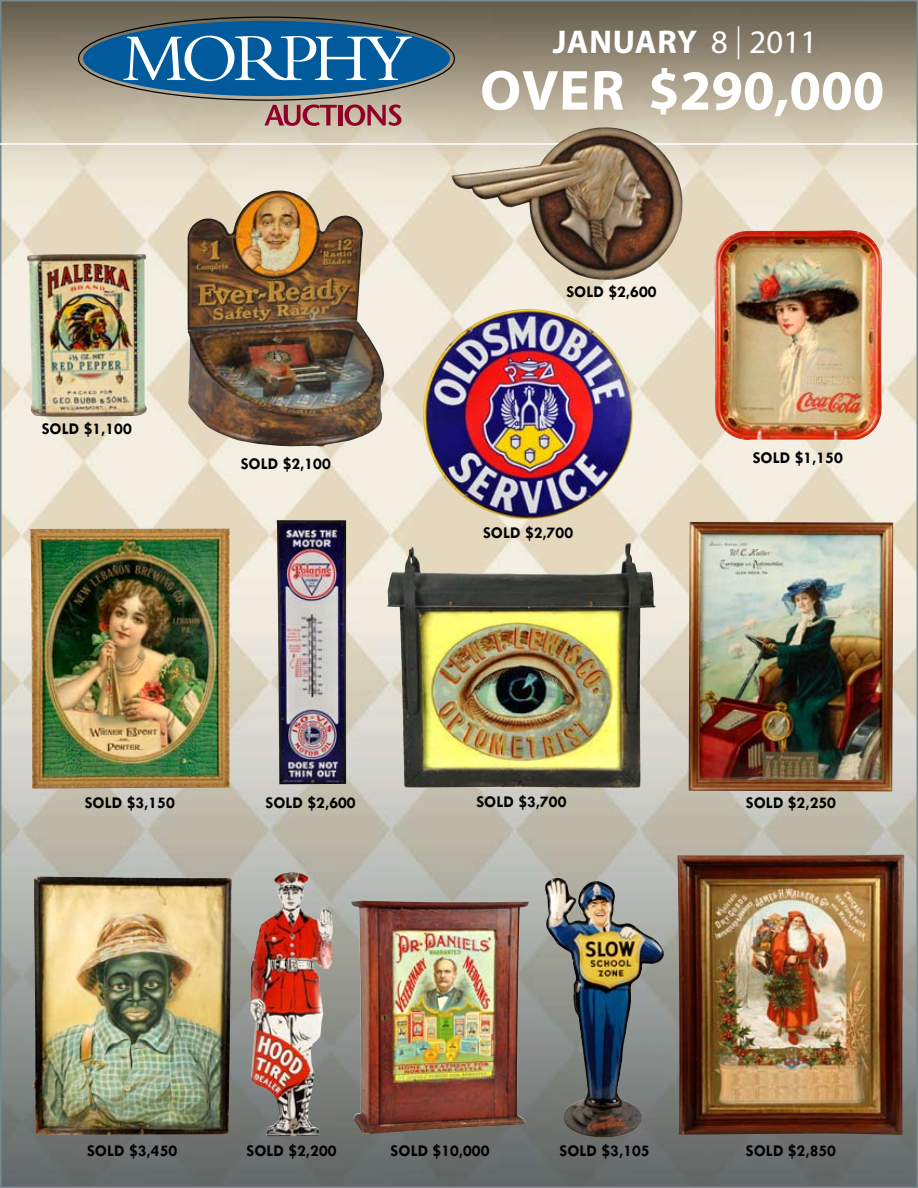
<style>
.page{position:relative;width:918px;height:1188px;background:#fff}
.page>*{position:absolute;margin:0;border:0;box-sizing:border-box;transform-origin:0 0}
.t1{font:700 57px "Myriad Pro";color:#fff}
.t2{font:700 33px "Myriad Pro";color:#fff}
.t3{font:700 16.5px "Tw Cen";color:#000}
.s1{font-weight:400}
.s2{font-weight:300}
</style>
<div class="page">
<img style="left:3px;top:3px;width:912px;height:1182px">
<div style="left:83px;top:21px;width:367px;height:75px;background:#005a9c;border-radius:50%"></div>
<svg style="left:124px;top:36px;width:288px;height:45px"></svg>
<svg style="left:264px;top:104px;width:73px;height:22px;background:#b37778"></svg>
<hr style="left:338px;top:105px;width:4px;height:20px;background:#900028">
<svg style="left:345px;top:104px;width:57px;height:22px"></svg>
<hr style="left:0;top:143px;width:918px;height:2px;background:#fff">
<img style="left:27px;top:254px;width:120px;height:163px">
<img style="left:451px;top:127px;width:232px;height:153px">
<img style="left:30px;top:529px;width:200px;height:260px">
<img style="left:689px;top:522px;width:204px;height:269px">
<img style="left:677px;top:855px;width:227px;height:280px">
<img style="left:32px;top:876px;width:200px;height:259px">
<img style="left:545px;top:878px;width:119px;height:259px">
<img style="left:277px;top:520px;width:69px;height:264px">
<img style="left:250px;top:872px;width:83px;height:264px">
<img style="left:188px;top:190px;width:196px;height:256px">
<img style="left:387px;top:543px;width:269px;height:245px">
<img style="left:351px;top:901px;width:178px;height:233px">
<img style="left:421px;top:309px;width:214px;height:210px">
<img style="left:714px;top:230px;width:168px;height:210px">
<h2 class="t2" style="left:553px;top:20px;width:266px">JANUARY <span class="s1">8</span> <span class="s2">|</span> <span class="s1">2011</span></h2>
<h1 class="t1" style="left:480px;top:53px;width:407px">OVER $290,000</h1>
<p class="t3" style="left:42px;top:419px;width:92px">SOLD $1,100</p>
<p class="t3" style="left:241px;top:454px;width:92px">SOLD $2,100</p>
<p class="t3" style="left:566px;top:282px;width:92px">SOLD $2,600</p>
<p class="t3" style="left:483px;top:522px;width:92px">SOLD $2,700</p>
<p class="t3" style="left:753px;top:448px;width:92px">SOLD $1,150</p>
<p class="t3" style="left:476px;top:792px;width:92px">SOLD $3,700</p>
<p class="t3" style="left:85px;top:793px;width:92px">SOLD $3,150</p>
<p class="t3" style="left:746px;top:793px;width:92px">SOLD $2,250</p>
<p class="t3" style="left:266px;top:793px;width:92px">SOLD $2,600</p>
<p class="t3" style="left:87px;top:1141px;width:92px">SOLD $3,450</p>
<p class="t3" style="left:560px;top:1141px;width:92px">SOLD $3,105</p>
<p class="t3" style="left:746px;top:1141px;width:92px">SOLD $2,850</p>
<p class="t3" style="left:247px;top:1141px;width:92px">SOLD $2,200</p>
<p class="t3" style="left:391px;top:1141px;width:100px">SOLD $10,000</p>
</div>
